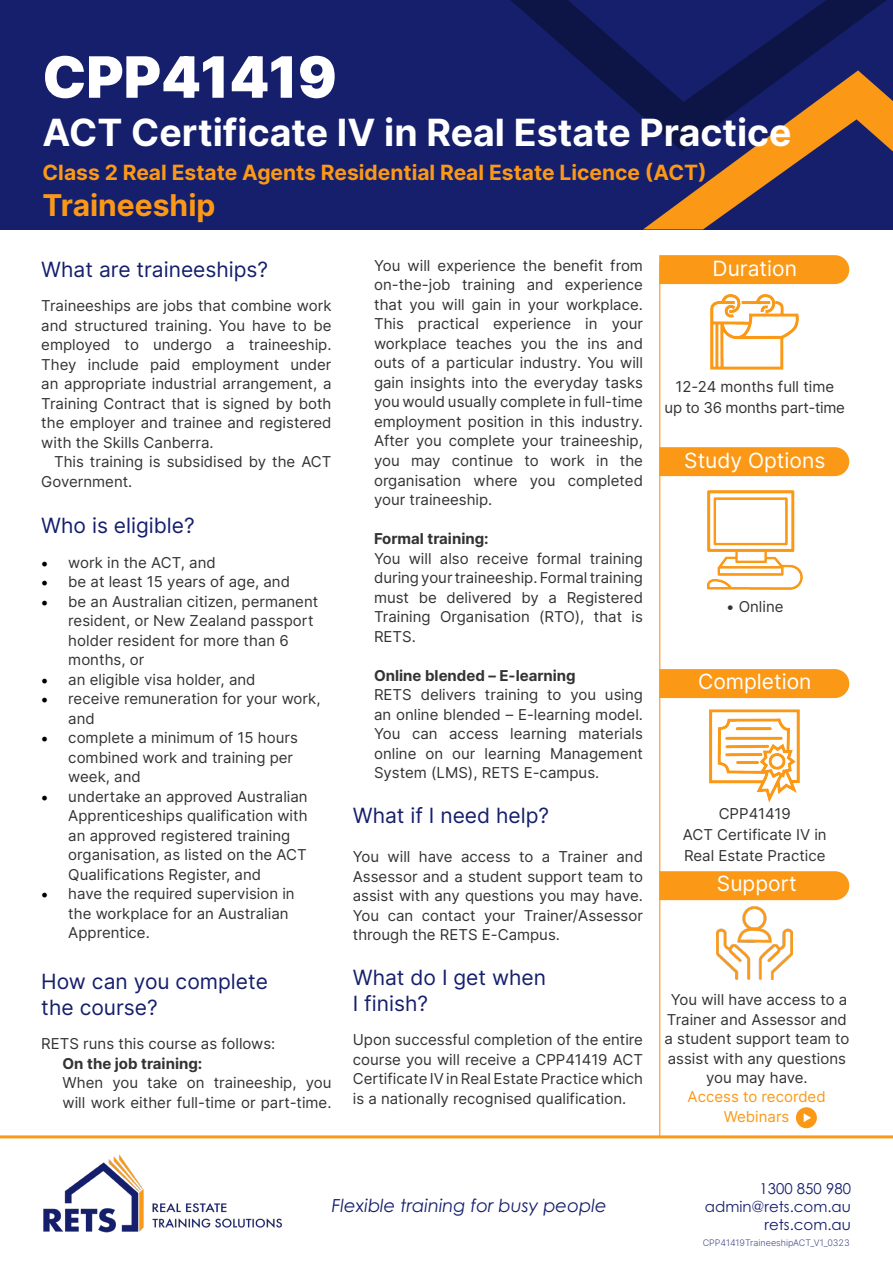
<style>
.page{position:relative;width:893px;height:1263px;background:#fff}
.page>*{position:absolute;margin:0;border:0;box-sizing:border-box;transform-origin:0 0}
.t1{font:900 57px "Inter";color:#fff}
.t2{font:700 37.5px "Inter";color:#fff}
.t3{font:700 30px "Inter";color:#fb9917}
.t4{font:21px/25.5px "Inter";color:#151f6c}
.t5{font:700 21px "Inter";color:#fb9917}
.t6{font:21px "Inter";color:#fff}
.t7{font:italic 18px "Century Gothic Pro";color:#151f6c}
.t8{font:15px/19.5px "Inter";color:#333}
.t9{font:700 15px "Inter";color:#333}
.t10{font:15px "Century Gothic Pro";color:#151f6c}
.t11{font:15px/19.5px "Inter";color:#fb9917;text-align:center}
.t12{font:15px "Inter";letter-spacing:-.02em;color:#333}
.t13{font:300 9px "Inter";color:#444c89}
.s1{font-family:"Minion Pro";font-size:18px;color:#000}
</style>
<div class="page">
<div style="left:0;top:0;width:892px;height:229px;background:#151f6c"></div>
<svg style="left:643px;top:151px;width:250px;height:78px"></svg>
<svg style="left:510px;top:0;width:383px;height:151px"></svg>
<hr style="left:0;top:1135px;width:893px;height:3px;background:#fb9917">
<img style="left:43px;top:1154px;width:239px;height:79px">
<hr style="left:659px;top:263px;width:1px;height:874px;background:#fb9917">
<div style="left:659px;top:255px;width:190px;height:29px;background:#fb9917"></div>
<div style="left:659px;top:669px;width:190px;height:29px;background:#fb9917"></div>
<div style="left:659px;top:447px;width:190px;height:29px;background:#fb9917"></div>
<img style="left:711px;top:294px;width:88px;height:75px">
<div style="left:659px;top:871px;width:190px;height:29px;background:#fb9917"></div>
<img style="left:710px;top:709px;width:90px;height:94px">
<img style="left:707px;top:491px;width:95px;height:98px">
<img style="left:717px;top:907px;width:76px;height:73px">
<div style="left:796px;top:1107px;width:21px;height:21px;background:#fb9917;border-radius:50%"></div>
<svg style="left:804px;top:1113px;width:7px;height:9px"></svg>
<p class="t1" style="left:43px;top:36px;width:296px">CPP41419</p>
<p class="t2" style="left:43px;top:105px;width:751px">ACT Certificate IV in Real Estate Practice</p>
<p class="t5" style="left:43px;top:157px;width:666px">Class 2 Real Estate Agents Residential Real Estate Licence (ACT)</p>
<p class="t3" style="left:43px;top:183px;width:174px">Traineeship</p>
<p class="t4" style="left:41px;top:256px;width:228px">What are traineeships?</p>
<p class="t8" style="left:41px;top:296px;width:292px;text-align:justify">Traineeships are jobs that combine work and structured training. You have to be employed to undergo a traineeship.<br>They include paid employment under an appropriate industrial arrangement, a Training Contract that is signed by both the employer and trainee and registered with the Skills Canberra.</p>
<p class="t8" style="left:41px;top:452px;width:292px;text-indent:13px">This training is subsidised by the ACT<br>Government.</p>
<p class="t4" style="left:41px;top:512px;width:155px">Who is eligible?</p>
<p class="t8" style="left:41px;top:552px;width:176px"><span class="s1">•</span> work in the ACT, and</p>
<p class="t8" style="left:41px;top:572px;width:250px"><span class="s1">•</span> be at least 15 years of age, and</p>
<p class="t8" style="left:68px;top:591px;width:251px;text-indent:-27px"><span class="s1">•</span> be an Australian citizen, permanent resident, or New Zealand passport holder resident for more than 6 months, or</p>
<p class="t8" style="left:41px;top:669px;width:216px"><span class="s1">•</span> an eligible visa holder, and</p>
<p class="t8" style="left:68px;top:689px;width:254px;text-indent:-27px"><span class="s1">•</span> receive remuneration for your work, and</p>
<p class="t8" style="left:68px;top:728px;width:231px;text-indent:-27px"><span class="s1">•</span> complete a minimum of 15 hours combined work and training per week, and</p>
<p class="t8" style="left:68px;top:786px;width:241px;text-indent:-27px"><span class="s1">•</span> undertake an approved Australian Apprenticeships qualification with an approved registered training organisation, as listed on the ACT Qualifications Register, and</p>
<p class="t8" style="left:68px;top:884px;width:228px;text-indent:-27px"><span class="s1">•</span> have the required supervision in the workplace for an Australian<br>Apprentice.</p>
<p class="t4" style="left:41px;top:968px;width:228px">How can you complete the course?</p>
<p class="t8" style="left:41px;top:1034px;width:236px">RETS runs this course as follows:</p>
<p class="t9" style="left:63px;top:1052px;width:141px">On the job training:</p>
<p class="t8" style="left:63px;top:1073px;width:270px">When you take on traineeship, you will work either full-time or part-time.</p>
<p class="t8" style="left:374px;top:255px;width:270px;text-align:justify">You will experience the benefit from on-the-job training and experience that you will gain in your workplace.<br>This practical experience in your workplace teaches you the ins and outs of a particular industry. You will gain insights into the everyday tasks you would usually complete in full-time employment position in this industry.<br>After you complete your traineeship, you may continue to work in the organisation where you completed your traineeship.</p>
<p class="t9" style="left:374px;top:528px;width:116px">Formal training:</p>
<p class="t8" style="left:374px;top:548px;width:270px;text-align:justify">You will also receive formal training during your traineeship. Formal training must be delivered by a Registered Training Organisation (RTO), that is RETS.</p>
<p class="t9" style="left:374px;top:664px;width:203px">Online blended – E-learning</p>
<p class="t8" style="left:374px;top:684px;width:270px;text-align:justify">RETS delivers training to you using an online blended – E-learning model.<br>You can access learning materials online on our learning Management System (LMS), RETS E-campus.</p>
<p class="t4" style="left:353px;top:802px;width:198px">What if I need help?</p>
<p class="t8" style="left:353px;top:846px;width:292px;text-align:justify">You will have access to a Trainer and Assessor and a student support team to assist with any questions you may have.<br>You can contact your Trainer/Assessor through the RETS E-Campus.</p>
<p class="t4" style="left:353px;top:964px;width:195px">What do I get when<br>I finish?</p>
<p class="t8" style="left:353px;top:1029px;width:292px;text-align:justify">Upon successful completion of the entire course you will receive a CPP41419 ACT Certificate IV in Real Estate Practice which is a nationally recognised qualification.</p>
<p class="t6" style="left:713px;top:254px;width:86px">Duration</p>
<p class="t8" style="left:675px;top:376px;width:160px">12-24 months full time</p>
<p class="t12" style="left:665px;top:397px;width:182px">up to 36 months part-time</p>
<p class="t6" style="left:684px;top:445px;width:143px">Study Options</p>
<p class="t8" style="left:726px;top:596px;width:59px">• Online</p>
<p class="t6" style="left:698px;top:666px;width:115px">Completion</p>
<p class="t8" style="left:719px;top:803px;width:74px">CPP41419</p>
<p class="t8" style="left:683px;top:824px;width:145px">ACT Certificate IV in</p>
<p class="t8" style="left:684px;top:845px;width:143px">Real Estate Practice</p>
<p class="t6" style="left:717px;top:868px;width:81px">Support</p>
<p class="t8" style="left:664px;top:990px;width:186px;text-align:center">You will have access to a<br>Trainer and Assessor and a student support team to assist with any questions you may have.</p>
<p class="t11" style="left:687px;top:1087px;width:140px">Access to recorded<br>Webinars</p>
<p class="t7" style="left:332px;top:1194px;width:276px">Flexible training for busy people</p>
<p class="t10" style="left:760px;top:1179px;width:93px">1300 850 980</p>
<p class="t10" style="left:705px;top:1197px;width:148px">admin@rets.com.au</p>
<p class="t10" style="left:765px;top:1215px;width:88px">rets.com.au</p>
<p class="t13" style="left:703px;top:1236px;width:149px">CPP41419TraineeshipACT_V1_0323</p>
</div>
